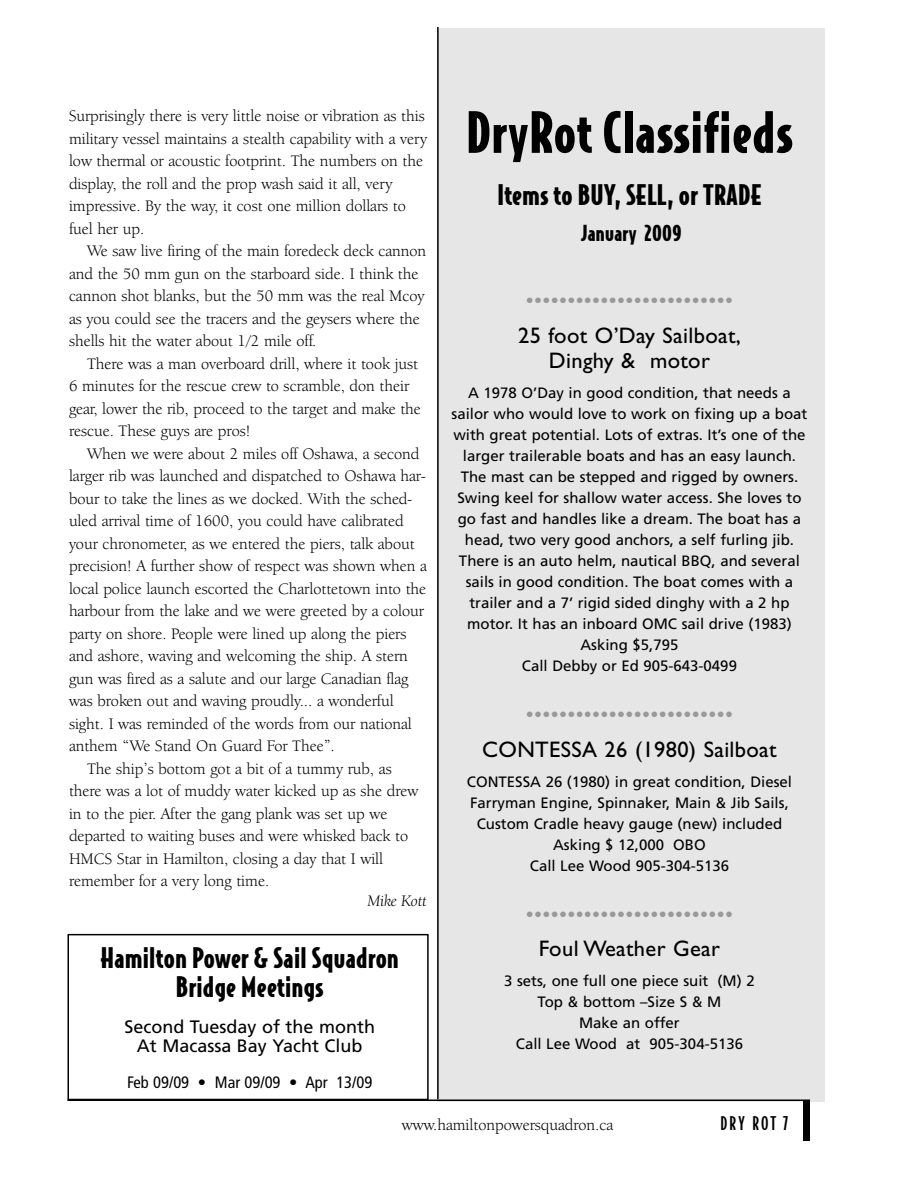
<style>
.page{position:relative;width:918px;height:1188px;background:#fff}
.page>*{position:absolute;margin:0;border:0;box-sizing:border-box;transform-origin:0 0}
.t1{font:900 54px "Bodega Sans";letter-spacing:.015em;color:#000}
.t2{font:900 27px/28.5px "Bodega Sans";letter-spacing:.015em;color:#000;text-align:center}
.t3{font:22.5px "Gill Sans";color:#999}
.t4{font:22.5px/25.5px "Gill Sans";letter-spacing:.015em;color:#000;text-align:center}
.t5{font:900 21px "Bodega Sans";letter-spacing:.015em;color:#000}
.t6{font:18px/19.5px "Frutiger";color:#000;text-align:center}
.t7{font:500 18px "Bodega Sans";letter-spacing:.12em;color:#000}
.t8{font:16.5px/22.5px "Berkeley Oldstyle IT Cby BT";color:#000}
.t9{font:condensed 16.5px "Frutiger";color:#000}
.t10{font:italic 16.5px "Berkeley Oldstyle IT Cby BT";color:#000}
.t11{font:15px/21px "Frutiger";color:#000;text-align:center}
</style>
<div class="page">
<div style="left:438px;top:28px;width:387px;height:1073px;background:#e6e6e6"></div>
<div style="left:803px;top:1100px;width:7px;height:41px;background:#000"></div>
<hr style="left:68px;top:1100px;width:742px;height:1px;background:#000">
<hr style="left:437px;top:27px;width:2px;height:1072px;background:#000">
<div style="left:68px;top:934px;width:361px;height:166px;border:2px solid #000"></div>
<div style="left:77px;top:945px;width:345px;height:153px;background:#fff"></div>
<p class="t8" style="left:69px;top:106px;width:360px">Surprisingly there is very little noise or vibration as this military vessel maintains a stealth capability with a very low thermal or acoustic footprint. The numbers on the display, the roll and the prop wash said it all, very impressive. By the way, it cost one million dollars to fuel her up.</p>
<p class="t8" style="left:69px;top:241px;width:359px;text-indent:18px">We saw live firing of the main foredeck deck cannon and the 50 mm gun on the starboard side. I think the cannon shot blanks, but the 50 mm was the real Mcoy as you could see the tracers and the geysers where the shells hit the water about 1/2 mile off.</p>
<p class="t8" style="left:69px;top:354px;width:353px;text-indent:18px">There was a man overboard drill, where it took just 6 minutes for the rescue crew to scramble, don their gear, lower the rib, proceed to the target and make the rescue. These guys are pros!</p>
<p class="t8" style="left:87px;top:444px;width:334px">When we were about 2 miles off Oshawa, a second</p>
<p class="t8" style="left:69px;top:466px;width:358px">larger rib was launched and dispatched to Oshawa har-</p>
<p class="t8" style="left:69px;top:489px;width:345px">bour to take the lines as we docked. With the sched-</p>
<p class="t8" style="left:69px;top:511px;width:336px">uled arrival time of 1600, you could have calibrated</p>
<p class="t8" style="left:69px;top:534px;width:347px">your chronometer, as we entered the piers, talk about</p>
<p class="t8" style="left:69px;top:556px;width:359px">precision! A further show of respect was shown when a</p>
<p class="t8" style="left:69px;top:579px;width:359px">local police launch escorted the Charlottetown into the</p>
<p class="t8" style="left:69px;top:601px;width:357px">harbour from the lake and we were greeted by a colour</p>
<p class="t8" style="left:69px;top:624px;width:339px">party on shore. People were lined up along the piers</p>
<p class="t8" style="left:69px;top:646px;width:340px">and ashore, waving and welcoming the ship. A stern</p>
<p class="t8" style="left:69px;top:669px;width:341px">gun was fired as a salute and our large Canadian flag</p>
<p class="t8" style="left:69px;top:691px;width:326px">was broken out and waving proudly... a wonderful</p>
<p class="t8" style="left:69px;top:714px;width:344px">sight. I was reminded of the words from our national</p>
<p class="t8" style="left:69px;top:736px;width:267px">anthem “We Stand On Guard For Thee”.</p>
<p class="t8" style="left:87px;top:759px;width:306px">The ship’s bottom got a bit of a tummy rub, as</p>
<p class="t8" style="left:69px;top:781px;width:351px">there was a lot of muddy water kicked up as she drew</p>
<p class="t8" style="left:69px;top:804px;width:320px">in to the pier. After the gang plank was set up we</p>
<p class="t8" style="left:69px;top:826px;width:341px">departed to waiting buses and were whisked back to</p>
<p class="t8" style="left:69px;top:849px;width:316px">HMCS Star in Hamilton, closing a day that I will</p>
<p class="t8" style="left:69px;top:871px;width:202px">remember for a very long time.</p>
<p class="t10" style="left:367px;top:894px;width:61px">Mike Kott</p>
<h2 class="t2" style="left:101px;top:945px;width:299px">Hamilton Power &amp; Sail Squadron<br>Bridge Meetings</h2>
<p class="t6" style="left:124px;top:1018px;width:252px">Second Tuesday of the month<br>At Macassa Bay Yacht Club</p>
<p class="t9" style="left:127px;top:1076px;width:247px">Feb 09/09 • Mar 09/09 • Apr 13/09</p>
<h1 class="t1" style="left:466px;top:103px;width:328px">DryRot Classifieds</h1>
<h2 class="t2" style="left:497px;top:181px;width:266px">Items to BUY, SELL, or TRADE</h2>
<p class="t5" style="left:581px;top:222px;width:102px">January 2009</p>
<h3 class="t3" style="left:526px;top:292px;width:209px">•••••••••••••••••••••••••</h3>
<h3 class="t4" style="left:518px;top:325px;width:224px">25 foot O’Day Sailboat,<br>Dinghy &amp; motor</h3>
<p class="t11" style="left:452px;top:384px;width:357px">A 1978 O’Day in good condition, that needs a sailor who would love to work on fixing up a boat with great potential. Lots of extras. It’s one of the larger trailerable boats and has an easy launch.<br>The mast can be stepped and rigged by owners.<br>Swing keel for shallow water access. She loves to go fast and handles like a dream. The boat has a head, two very good anchors, a self furling jib.<br>There is an auto helm, nautical BBQ, and several sails in good condition. The boat comes with a trailer and a 7’ rigid sided dinghy with a 2 hp motor. It has an inboard OMC sail drive (1983)<br>Asking $5,795<br>Call Debby or Ed 905-643-0499</p>
<h3 class="t3" style="left:526px;top:706px;width:209px">•••••••••••••••••••••••••</h3>
<h3 class="t4" style="left:482px;top:738px;width:296px">CONTESSA 26 (1980) Sailboat</h3>
<p class="t11" style="left:467px;top:772px;width:327px">CONTESSA 26 (1980) in great condition, Diesel Farryman Engine, Spinnaker, Main &amp; Jib Sails, Custom Cradle heavy gauge (new) included Asking $ 12,000 OBO<br>Call Lee Wood 905-304-5136</p>
<h3 class="t3" style="left:526px;top:906px;width:209px">•••••••••••••••••••••••••</h3>
<h3 class="t4" style="left:539px;top:938px;width:183px">Foul Weather Gear</h3>
<p class="t11" style="left:504px;top:972px;width:252px">3 sets, one full one piece suit (M) 2<br>Top &amp; bottom –Size S &amp; M<br>Make an offer<br>Call Lee Wood at 905-304-5136</p>
<p class="t8" style="left:402px;top:1115px;width:213px">www.hamiltonpowersquadron.ca</p>
<p class="t7" style="left:720px;top:1113px;width:69px">DRY ROT 7</p>
</div>
